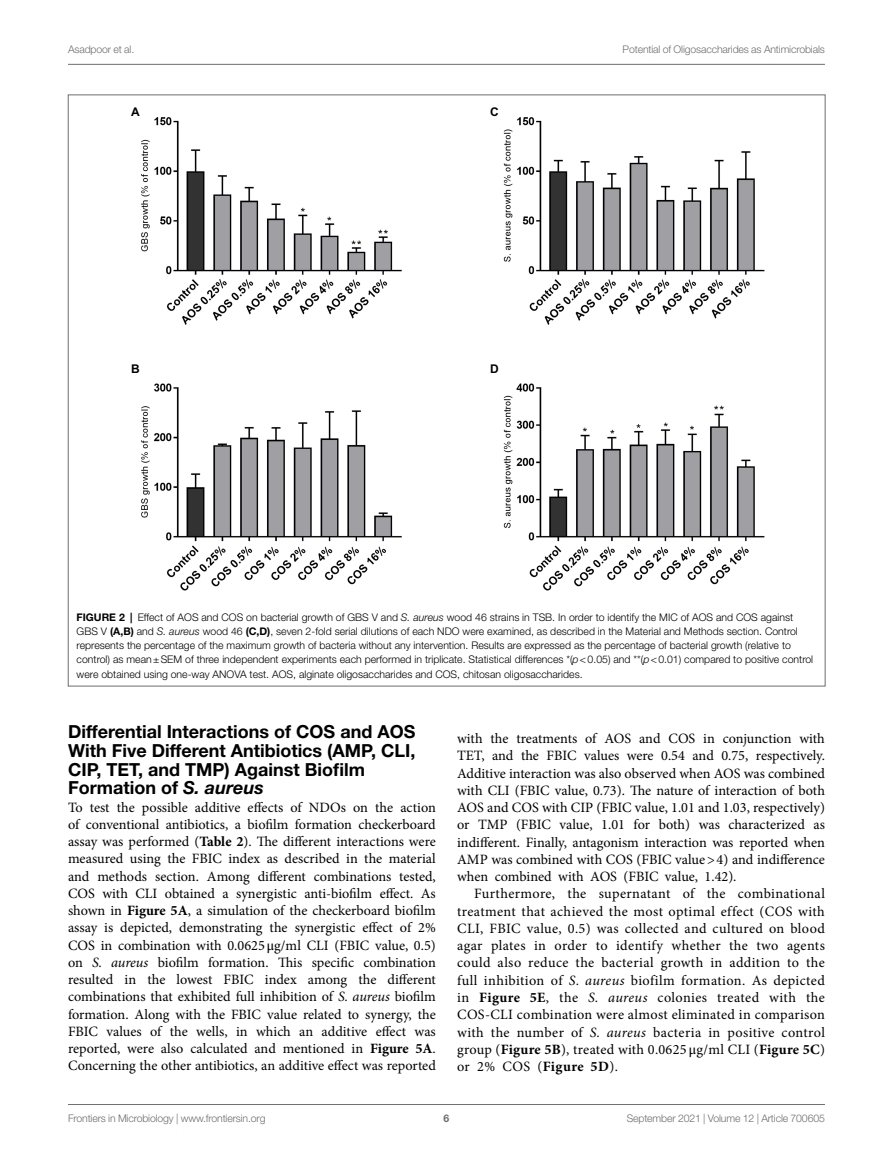
<style>
.page{position:relative;width:893px;height:1170px;background:#fff}
.page>*{position:absolute;margin:0;border:0;box-sizing:border-box;transform-origin:0 0}
.HEAD_2{font:700 18px/18.8px "Helvetica Neue LT Std";color:#000}
.TEXT_FLUSH{font:14.25px/17.2px "Minion Pro";color:#000;text-align:justify}
.TEXT{font:14.25px/17.2px "Minion Pro";letter-spacing:.02em;color:#000;text-align:justify}
.t1{font:700 12px "Arial";color:#000}
.FIG_LEG{font:300 10.5px/14.2px "Helvetica Neue LT Std";color:#000}
.t2{font:300 10.5px "Helvetica Neue LT Std";letter-spacing:-.015em;color:#6d6e71}
.t3{font:700 10.5px "Helvetica Neue LT Std";color:#6d6e71}
.s1{font-weight:700}
.s2{font-style:italic}
.s3{font-family:"STIX General"}
</style>
<div class="page">
<hr style="left:68px;top:64px;width:757px;height:1px;background:#6d6e71">
<hr style="left:68px;top:1104px;width:757px;height:1px;background:#6d6e71">
<img style="left:141px;top:117px;width:624px;height:474px">
<p class="t2" style="left:68px;top:42px;width:68px">Asadpoor et al.</p>
<p class="t2" style="left:623px;top:42px;width:204px">Potential of Oligosaccharides as Antimicrobials</p>
<p class="t1" style="left:131px;top:103px;width:10px">A</p>
<p class="t1" style="left:490px;top:103px;width:10px">C</p>
<p class="t1" style="left:131px;top:360px;width:10px">B</p>
<p class="t1" style="left:490px;top:360px;width:10px">D</p>
<p class="FIG_LEG" style="left:77px;top:609px;width:738px"><span class="s1">FIGURE 2 |</span> Effect of AOS and COS on bacterial growth of GBS V and <span class="s2">S. aureus</span> wood 46 strains in TSB. In order to identify the MIC of AOS and COS against GBS V <span class="s1">(A,B)</span> and <span class="s2">S. aureus</span> wood 46 <span class="s1">(C,D)</span>, seven 2-fold serial dilutions of each NDO were examined, as described in the Material and Methods section. Control represents the percentage of the maximum growth of bacteria without any intervention. Results are expressed as the percentage of bacterial growth (relative to control) as mean±SEM of three independent experiments each performed in triplicate. Statistical differences *(<span class="s2">p</span>&lt;0.05) and **(<span class="s2">p</span>&lt;0.01) compared to positive control were obtained using one-way ANOVA test. AOS, alginate oligosaccharides and COS, chitosan oligosaccharides.</p>
<p class="HEAD_2" style="left:68px;top:721px;width:349px">Differential Interactions of COS and AOS With Five Different Antibiotics (AMP, CLI, CIP, TET, and TMP) Against Biofilm Formation of <span class="s2">S. aureus</span></p>
<p class="TEXT_FLUSH" style="left:68px;top:798px;width:369px">To test the possible additive effects of NDOs on the action of conventional antibiotics, a biofilm formation checkerboard assay was performed (<span class="s1">Table 2</span>). The different interactions were measured using the FBIC index as described in the material and methods section. Among different combinations tested, COS with CLI obtained a synergistic anti-biofilm effect. As shown in <span class="s1">Figure 5A</span>, a simulation of the checkerboard biofilm assay is depicted, demonstrating the synergistic effect of 2% COS in combination with 0.0625<span class="s3">μ</span>g/ml CLI (FBIC value, 0.5) on <span class="s2">S. aureus</span> biofilm formation. This specific combination resulted in the lowest FBIC index among the different combinations that exhibited full inhibition of <span class="s2">S. aureus</span> biofilm formation. Along with the FBIC value related to synergy, the FBIC values of the wells, in which an additive effect was reported, were also calculated and mentioned in <span class="s1">Figure 5A</span>.<br>Concerning the other antibiotics, an additive effect was reported</p>
<p class="TEXT_FLUSH" style="left:457px;top:730px;width:369px">with the treatments of AOS and COS in conjunction with TET, and the FBIC values were 0.54 and 0.75, respectively.<br>Additive interaction was also observed when AOS was combined with CLI (FBIC value, 0.73). The nature of interaction of both AOS and COS with CIP (FBIC value, 1.01 and 1.03, respectively) or TMP (FBIC value, 1.01 for both) was characterized as indifferent. Finally, antagonism interaction was reported when AMP was combined with COS (FBIC value&gt;4) and indifference when combined with AOS (FBIC value, 1.42).</p>
<p class="TEXT" style="left:457px;top:885px;width:369px;text-indent:17px">Furthermore, the supernatant of the combinational treatment that achieved the most optimal effect (COS with CLI, FBIC value, 0.5) was collected and cultured on blood agar plates in order to identify whether the two agents could also reduce the bacterial growth in addition to the full inhibition of <span class="s2">S. aureus</span> biofilm formation. As depicted in <span class="s1">Figure 5E</span>, the <span class="s2">S. aureus</span> colonies treated with the COS-CLI combination were almost eliminated in comparison with the number of <span class="s2">S. aureus</span> bacteria in positive control group (<span class="s1">Figure 5B</span>), treated with 0.0625 <span class="s3">μ</span>g/ml CLI (<span class="s1">Figure 5C</span>) or 2% COS (<span class="s1">Figure 5D</span>).</p>
<p class="t2" style="left:68px;top:1111px;width:199px">Frontiers in Microbiology | www.frontiersin.org</p>
<p class="t3" style="left:444px;top:1111px;width:7px">6</p>
<p class="t2" style="left:627px;top:1111px;width:200px">September 2021 | Volume 12 | Article 700605</p>
</div>
